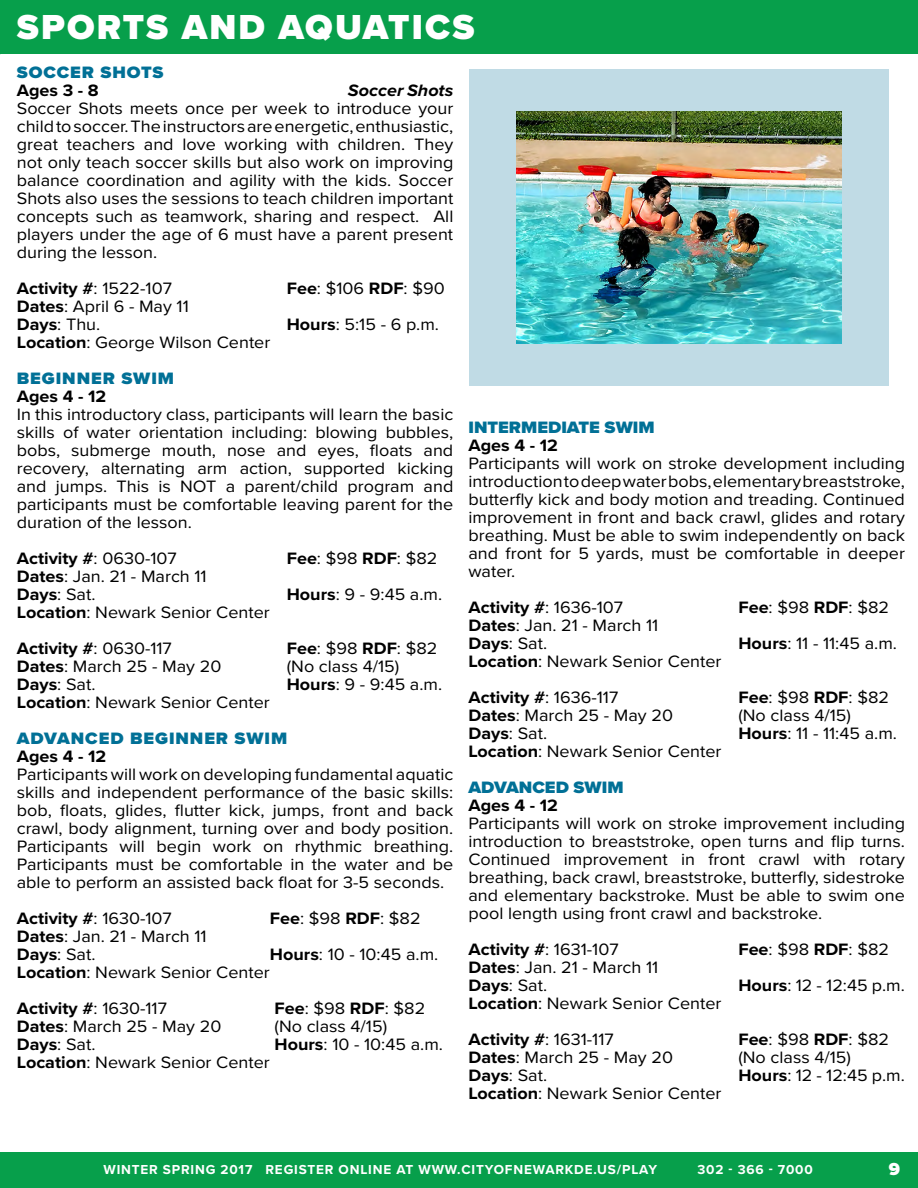
<style>
.page{position:relative;width:918px;height:1188px;background:#fff}
.page>*{position:absolute;margin:0;border:0;box-sizing:border-box;transform-origin:0 0}
.t1{font:900 36px "Proxima Nova";letter-spacing:.06em;color:#fff}
.t2{font:900 18px "Proxima Nova";color:#fff}
.t3{font:17.1px/18px "Proxima Nova";color:#000;scale:1.05 1}
.t4{font:700 17.1px "Proxima Nova";color:#000;scale:1.05 1}
.t5{font:900 17.1px/36px "Proxima Nova";letter-spacing:.05em;color:#017096;scale:1.05 1}
.t6{font:900 17.1px "Proxima Nova";color:#017096;scale:1.05 1}
.t7{font:italic 700 17.1px "Proxima Nova";color:#000;scale:1.05 1}
.t8{font:700 13.5px "Proxima Nova";letter-spacing:.06em;color:#fff}
.s1{font-weight:400}
.s2{font-weight:700}
.s3{font-weight:900;color:#017096}
.s4{font-weight:700;color:#000}
.s5{font-weight:400;color:#000}
</style>
<div class="page">
<div style="left:0;top:0;width:918px;height:54px;background:#079f4b"></div>
<div style="left:0;top:1152px;width:918px;height:36px;background:#079f4b"></div>
<div style="left:470px;top:69px;width:419px;height:317px;background:#c0dbe5"></div>
<img style="left:517px;top:112px;width:325px;height:231px">
<h1 class="t1" style="left:17px;top:5px;width:459px">SPORTS AND AQUATICS</h1>
<p class="t5" style="left:17px;top:55px;width:141px">SOCCER SHOTS</p>
<p class="t4" style="left:17px;top:78px;width:80px">Ages 3 - 8</p>
<p class="t7" style="left:348px;top:78px;width:102px">Soccer Shots</p>
<p class="t3" style="left:17px;top:100px;width:417px;text-align:justify">Soccer Shots meets once per week to introduce your child to soccer. The instructors are energetic, enthusiastic, great teachers and love working with children. They not only teach soccer skills but also work on improving balance coordination and agility with the kids. Soccer Shots also uses the sessions to teach children important concepts such as teamwork, sharing and respect. All players under the age of 6 must have a parent present during the lesson.</p>
<p class="t4" style="left:17px;top:276px;width:149px">Activity #<span class="s1">: 1522-107</span></p>
<p class="t3" style="left:287px;top:280px;width:152px"><span class="s2">Fee</span>: $106 <span class="s2">RDF</span>: $90</p>
<p class="t3" style="left:17px;top:298px;width:165px"><span class="s2">Dates</span>: April 6 - May 11<br><span class="s2">Days</span>: Thu.</p>
<p class="t3" style="left:287px;top:316px;width:146px"><span class="s2">Hours</span>: 5:15 - 6 p.m.</p>
<p class="t3" style="left:17px;top:325px;width:243px;line-height:36px"><span class="s2">Location</span>: George Wilson Center<br><span class="s3">BEGINNER SWIM</span></p>
<p class="t4" style="left:17px;top:384px;width:87px">Ages 4 - 12</p>
<p class="t3" style="left:17px;top:406px;width:417px;text-align:justify">In this introductory class, participants will learn the basic skills of water orientation including: blowing bubbles, bobs, submerge mouth, nose and eyes, floats and recovery, alternating arm action, supported kicking and jumps. This is NOT a parent/child program and participants must be comfortable leaving parent for the duration of the lesson.</p>
<p class="t4" style="left:17px;top:546px;width:154px">Activity #<span class="s1">: 0630-107</span></p>
<p class="t3" style="left:287px;top:550px;width:145px"><span class="s2">Fee</span>: $98 <span class="s2">RDF</span>: $82</p>
<p class="t3" style="left:17px;top:568px;width:182px"><span class="s2">Dates</span>: Jan. 21 - March 11<br><span class="s2">Days</span>: Sat.</p>
<p class="t3" style="left:287px;top:586px;width:150px"><span class="s2">Hours</span>: 9 - 9:45 a.m.</p>
<p class="t3" style="left:17px;top:595px;width:242px;line-height:36px"><span class="s2">Location</span>: Newark Senior Center<br><span class="s2">Activity #</span>: 0630-117</p>
<p class="t3" style="left:287px;top:640px;width:145px"><span class="s2">Fee</span>: $98 <span class="s2">RDF</span>: $82</p>
<p class="t3" style="left:17px;top:658px;width:196px"><span class="s2">Dates</span>: March 25 - May 20</p>
<p class="t3" style="left:287px;top:658px;width:109px">(No class 4/15)</p>
<p class="t3" style="left:17px;top:676px;width:77px"><span class="s2">Days</span>: Sat.</p>
<p class="t3" style="left:287px;top:676px;width:150px"><span class="s2">Hours</span>: 9 - 9:45 a.m.</p>
<p class="t5" style="left:17px;top:686px;width:259px"><span class="s4">Location</span><span class="s5">: Newark Senior Center<br></span>ADVANCED BEGINNER SWIM</p>
<p class="t4" style="left:17px;top:744px;width:87px">Ages 4 - 12</p>
<p class="t3" style="left:17px;top:766px;width:417px;text-align:justify">Participants will work on developing fundamental aquatic skills and independent performance of the basic skills: bob, floats, glides, flutter kick, jumps, front and back crawl, body alignment, turning over and body position.<br>Participants will begin work on rhythmic breathing.<br>Participants must be comfortable in the water and be able to perform an assisted back float for 3-5 seconds.</p>
<p class="t4" style="left:17px;top:906px;width:149px">Activity #<span class="s1">: 1630-107</span></p>
<p class="t3" style="left:270px;top:910px;width:145px"><span class="s2">Fee</span>: $98 <span class="s2">RDF</span>: $82</p>
<p class="t3" style="left:17px;top:928px;width:182px"><span class="s2">Dates</span>: Jan. 21 - March 11<br><span class="s2">Days</span>: Sat.</p>
<p class="t3" style="left:270px;top:946px;width:162px"><span class="s2">Hours</span>: 10 - 10:45 a.m.</p>
<p class="t3" style="left:17px;top:955px;width:242px;line-height:36px"><span class="s2">Location</span>: Newark Senior Center<br><span class="s2">Activity #</span>: 1630-117</p>
<p class="t3" style="left:275px;top:1000px;width:145px"><span class="s2">Fee</span>: $98 <span class="s2">RDF</span>: $82</p>
<p class="t3" style="left:17px;top:1018px;width:196px"><span class="s2">Dates</span>: March 25 - May 20</p>
<p class="t3" style="left:275px;top:1018px;width:109px">(No class 4/15)</p>
<p class="t3" style="left:17px;top:1036px;width:77px"><span class="s2">Days</span>: Sat.</p>
<p class="t3" style="left:275px;top:1036px;width:162px"><span class="s2">Hours</span>: 10 - 10:45 a.m.</p>
<p class="t3" style="left:17px;top:1054px;width:242px"><span class="s2">Location</span>: Newark Senior Center</p>
<p class="t6" style="left:468px;top:417px;width:179px">INTERMEDIATE SWIM</p>
<p class="t4" style="left:468px;top:433px;width:87px">Ages 4 - 12</p>
<p class="t3" style="left:468px;top:455px;width:417px;text-align:justify">Participants will work on stroke development including introduction to deep water bobs, elementary breaststroke, butterfly kick and body motion and treading. Continued improvement in front and back crawl, glides and rotary breathing. Must be able to swim independently on back and front for 5 yards, must be comfortable in deeper water.</p>
<p class="t4" style="left:468px;top:595px;width:149px">Activity #<span class="s1">: 1636-107</span></p>
<p class="t3" style="left:738px;top:599px;width:145px"><span class="s2">Fee</span>: $98 <span class="s2">RDF</span>: $82</p>
<p class="t3" style="left:468px;top:617px;width:182px"><span class="s2">Dates</span>: Jan. 21 - March 11<br><span class="s2">Days</span>: Sat.</p>
<p class="t3" style="left:738px;top:635px;width:153px"><span class="s2">Hours</span>: 11 - 11:45 a.m.</p>
<p class="t3" style="left:468px;top:644px;width:242px;line-height:36px"><span class="s2">Location</span>: Newark Senior Center<br><span class="s2">Activity #</span>: 1636-117</p>
<p class="t3" style="left:738px;top:689px;width:145px"><span class="s2">Fee</span>: $98 <span class="s2">RDF</span>: $82</p>
<p class="t3" style="left:468px;top:707px;width:196px"><span class="s2">Dates</span>: March 25 - May 20</p>
<p class="t3" style="left:738px;top:707px;width:109px">(No class 4/15)</p>
<p class="t3" style="left:468px;top:725px;width:77px"><span class="s2">Days</span>: Sat.</p>
<p class="t3" style="left:738px;top:725px;width:153px"><span class="s2">Hours</span>: 11 - 11:45 a.m.</p>
<p class="t3" style="left:468px;top:734px;width:242px;line-height:36px"><span class="s2">Location</span>: Newark Senior Center<br><span class="s3">ADVANCED SWIM</span></p>
<p class="t4" style="left:468px;top:793px;width:87px">Ages 4 - 12</p>
<p class="t3" style="left:468px;top:815px;width:417px;text-align:justify">Participants will work on stroke improvement including introduction to breaststroke, open turns and flip turns.<br>Continued improvement in front crawl with rotary breathing, back crawl, breaststroke, butterfly, sidestroke and elementary backstroke. Must be able to swim one pool length using front crawl and backstroke.</p>
<p class="t4" style="left:468px;top:937px;width:145px">Activity #<span class="s1">: 1631-107</span></p>
<p class="t3" style="left:738px;top:941px;width:145px"><span class="s2">Fee</span>: $98 <span class="s2">RDF</span>: $82</p>
<p class="t3" style="left:468px;top:959px;width:182px"><span class="s2">Dates</span>: Jan. 21 - March 11<br><span class="s2">Days</span>: Sat.</p>
<p class="t3" style="left:738px;top:977px;width:160px"><span class="s2">Hours</span>: 12 - 12:45 p.m.</p>
<p class="t3" style="left:468px;top:986px;width:242px;line-height:36px"><span class="s2">Location</span>: Newark Senior Center<br><span class="s2">Activity #</span>: 1631-117</p>
<p class="t3" style="left:738px;top:1031px;width:145px"><span class="s2">Fee</span>: $98 <span class="s2">RDF</span>: $82</p>
<p class="t3" style="left:468px;top:1049px;width:196px"><span class="s2">Dates</span>: March 25 - May 20</p>
<p class="t3" style="left:738px;top:1049px;width:109px">(No class 4/15)</p>
<p class="t3" style="left:468px;top:1067px;width:77px"><span class="s2">Days</span>: Sat.</p>
<p class="t3" style="left:738px;top:1067px;width:160px"><span class="s2">Hours</span>: 12 - 12:45 p.m.</p>
<p class="t3" style="left:468px;top:1085px;width:242px"><span class="s2">Location</span>: Newark Senior Center</p>
<p class="t8" style="left:104px;top:1160px;width:555px">WINTER SPRING 2017 REGISTER ONLINE AT WWW.CITYOFNEWARKDE.US/PLAY</p>
<p class="t8" style="left:698px;top:1160px;width:117px">302 - 366 - 7000</p>
<p class="t2" style="left:889px;top:1158px;width:13px">9</p>
</div>
